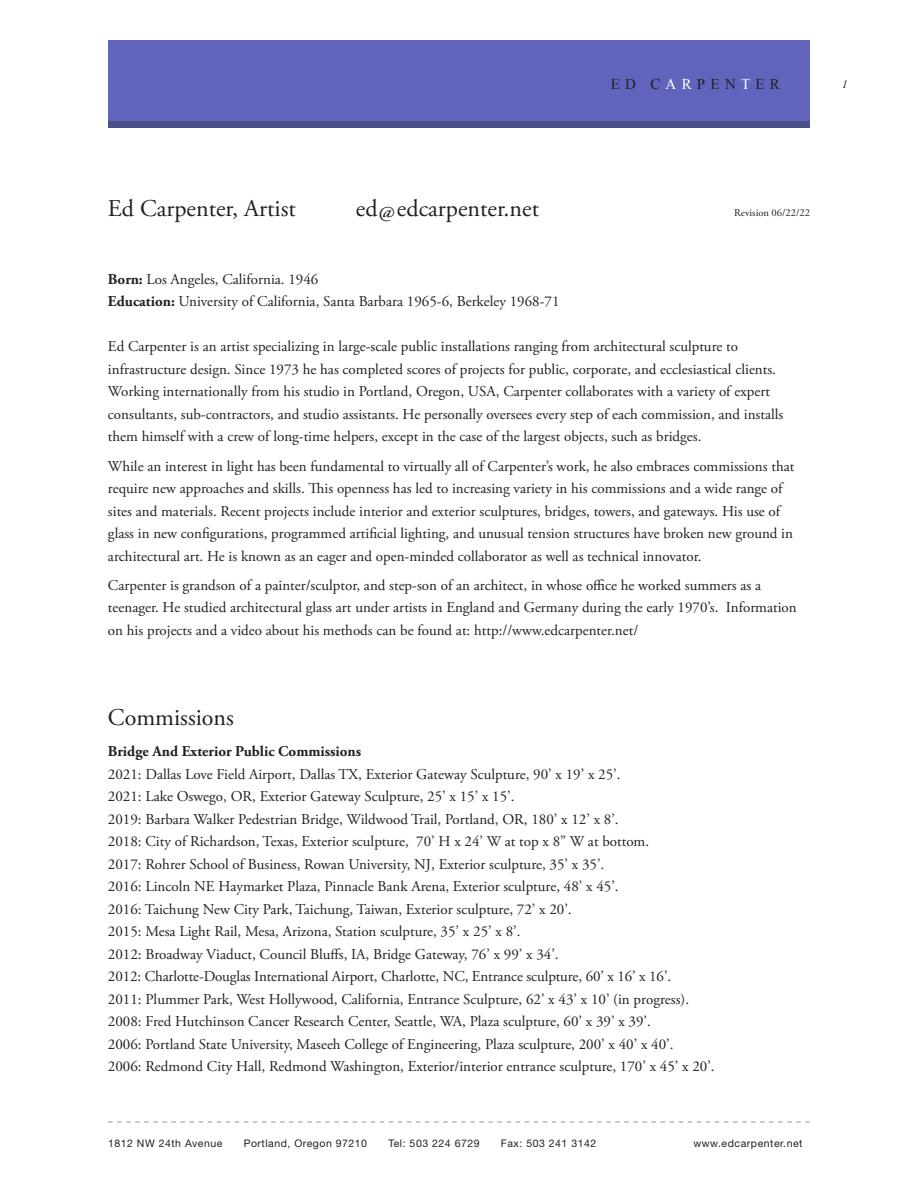
<style>
.page{position:relative;width:918px;height:1188px;background:#fff}
.page>*{position:absolute;margin:0;border:0;box-sizing:border-box;transform-origin:0 0}
.list{font:24px "Adobe Garamond Pro";color:#231f20}
.body{font:15px/22.5px "Adobe Garamond Pro";color:#231f20}
.list-2{font:15px "Adobe Garamond Pro";color:#231f20}
.list-3{font:700 15px "Adobe Garamond Pro";color:#231f20}
.t1{font:15px "Times New Roman";letter-spacing:.35em;color:#231f20}
.list-4{font:italic 12px "Adobe Garamond Pro";color:#231f20}
.t2{font:10.5px "Helvetica Neue";letter-spacing:.05em;color:#231f20}
.list-5{font:10.5px "Adobe Garamond Pro";color:#231f20}
.s1{color:#fff}
.s2{font-size:21px}
.s3{font-weight:700}
</style>
<div class="page">
<svg style="left:108px;top:1122px;width:702px;height:1px"></svg>
<div style="left:108px;top:40px;width:702px;height:82px;background:#6064bd"></div>
<div style="left:108px;top:122px;width:702px;height:6px;background:#4b5088"></div>
<p class="t1" style="left:611px;top:73px;width:171px">ED C<span class="s1">AR</span>PEN<span class="s1">T</span>ER</p>
<p class="list-4" style="left:842px;top:77px;width:7px">1</p>
<p class="list" style="left:108px;top:194px;width:189px">Ed Carpenter, Artist</p>
<p class="list" style="left:356px;top:194px;width:185px">ed<span class="s2">@</span>edcarpenter.net</p>
<p class="list-5" style="left:734px;top:206px;width:77px">Revision 06/22/22</p>
<p class="body" style="left:108px;top:268px;width:212px"><span class="s3">Born:</span> Los Angeles, California. 1946</p>
<p class="body" style="left:108px;top:291px;width:453px"><span class="s3">Education:</span> University of California, Santa Barbara 1965-6, Berkeley 1968-71</p>
<p class="body" style="left:108px;top:336px;width:677px">Ed Carpenter is an artist specializing in large-scale public installations ranging from architectural sculpture to infrastructure design. Since 1973 he has completed scores of projects for public, corporate, and ecclesiastical clients.<br>Working internationally from his studio in Portland, Oregon, USA, Carpenter collaborates with a variety of expert consultants, sub-contractors, and studio assistants. He personally oversees every step of each commission, and installs them himself with a crew of long-time helpers, except in the case of the largest objects, such as bridges.</p>
<p class="body" style="left:108px;top:455px;width:688px">While an interest in light has been fundamental to virtually all of Carpenter’s work, he also embraces commissions that require new approaches and skills. This openness has led to increasing variety in his commissions and a wide range of sites and materials. Recent projects include interior and exterior sculptures, bridges, towers, and gateways. His use of glass in new configurations, programmed artificial lighting, and unusual tension structures have broken new ground in architectural art. He is known as an eager and open-minded collaborator as well as technical innovator.</p>
<p class="body" style="left:108px;top:574px;width:690px">Carpenter is grandson of a painter/sculptor, and step-son of an architect, in whose office he worked summers as a teenager. He studied architectural glass art under artists in England and Germany during the early 1970’s. Information on his projects and a video about his methods can be found at: http://www.edcarpenter.net/</p>
<p class="list" style="left:108px;top:703px;width:127px">Commissions</p>
<p class="list-3" style="left:108px;top:743px;width:255px">Bridge And Exterior Public Commissions</p>
<p class="list-2" style="left:108px;top:765px;width:514px">2021: Dallas Love Field Airport, Dallas TX, Exterior Gateway Sculpture, 90’ x 19’ x 25’.</p>
<p class="list-2" style="left:108px;top:788px;width:408px">2021: Lake Oswego, OR, Exterior Gateway Sculpture, 25’ x 15’ x 15’.</p>
<p class="list-2" style="left:108px;top:810px;width:512px">2019: Barbara Walker Pedestrian Bridge, Wildwood Trail, Portland, OR, 180’ x 12’ x 8’.</p>
<p class="list-2" style="left:108px;top:833px;width:543px">2018: City of Richardson, Texas, Exterior sculpture, 70’ H x 24’ W at top x 8” W at bottom.</p>
<p class="list-2" style="left:108px;top:855px;width:498px">2017: Rohrer School of Business, Rowan University, NJ, Exterior sculpture, 35’ x 35’.</p>
<p class="list-2" style="left:108px;top:878px;width:512px">2016: Lincoln NE Haymarket Plaza, Pinnacle Bank Arena, Exterior sculpture, 48’ x 45’.</p>
<p class="list-2" style="left:108px;top:900px;width:465px">2016: Taichung New City Park, Taichung, Taiwan, Exterior sculpture, 72’ x 20’.</p>
<p class="list-2" style="left:108px;top:923px;width:414px">2015: Mesa Light Rail, Mesa, Arizona, Station sculpture, 35’ x 25’ x 8’.</p>
<p class="list-2" style="left:108px;top:945px;width:452px">2012: Broadway Viaduct, Council Bluffs, IA, Bridge Gateway, 76’ x 99’ x 34’.</p>
<p class="list-2" style="left:108px;top:968px;width:565px">2012: Charlotte-Douglas International Airport, Charlotte, NC, Entrance sculpture, 60’ x 16’ x 16’.</p>
<p class="list-2" style="left:108px;top:990px;width:583px">2011: Plummer Park, West Hollywood, California, Entrance Sculpture, 62’ x 43’ x 10’ (in progress).</p>
<p class="list-2" style="left:108px;top:1013px;width:544px">2008: Fred Hutchinson Cancer Research Center, Seattle, WA, Plaza sculpture, 60’ x 39’ x 39’.</p>
<p class="list-2" style="left:108px;top:1035px;width:567px">2006: Portland State University, Maseeh College of Engineering, Plaza sculpture, 200’ x 40’ x 40’.</p>
<p class="list-2" style="left:108px;top:1058px;width:608px">2006: Redmond City Hall, Redmond Washington, Exterior/interior entrance sculpture, 170’ x 45’ x 20’.</p>
<p class="t2" style="left:108px;top:1137px;width:116px">1812 NW 24th Avenue</p>
<p class="t2" style="left:244px;top:1137px;width:125px">Portland, Oregon 97210</p>
<p class="t2" style="left:388px;top:1137px;width:93px">Tel: 503 224 6729</p>
<p class="t2" style="left:501px;top:1137px;width:97px">Fax: 503 241 3142</p>
<p class="t2" style="left:693px;top:1137px;width:111px">www.edcarpenter.net</p>
</div>
